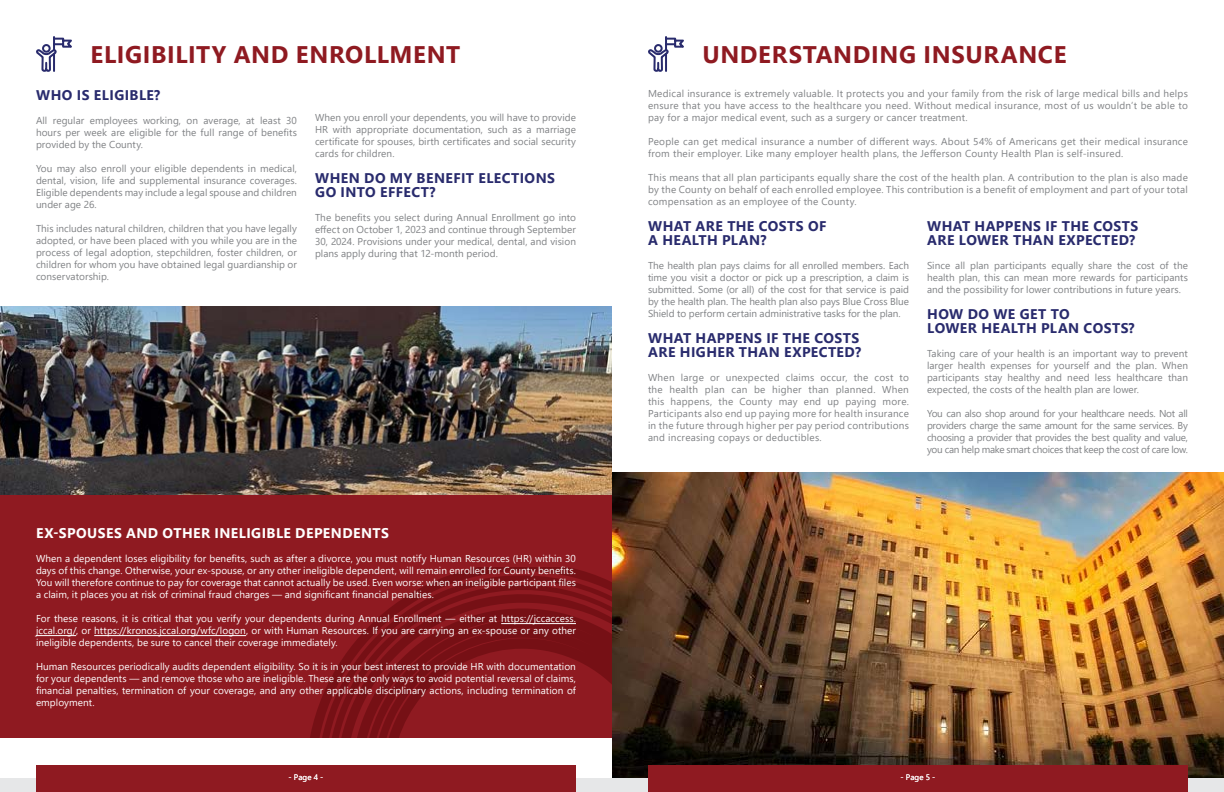
<style>
.page{position:relative;width:1224px;height:792px;background:#fff}
.page>*{position:absolute;margin:0;border:0;box-sizing:border-box;transform-origin:0 0}
.t1{font:700 24px "Segoe UI";letter-spacing:.025em;color:#8f1a21}
.t2{font:700 14px/14px "Segoe UI";letter-spacing:.025em;color:#292b6d}
.t3{font:700 14px "Segoe UI";letter-spacing:.03em;color:#fff}
.t4{font:10px/12px "Segoe UI";letter-spacing:.01em;color:#808285;text-align:justify}
.t5{font:10px/12px "Segoe UI";letter-spacing:.005em;color:#fff;text-align:justify}
.t6{font:8px "Segoe UI";letter-spacing:.015em;color:#fff}
</style>
<div class="page">
<img style="left:0;top:306px;width:612px;height:189px">
<img style="left:612px;top:472px;width:612px;height:306px">
<div style="left:0;top:778px;width:1224px;height:14px;background:#e6e7e8"></div>
<div style="left:36px;top:765px;width:540px;height:27px;background:#8f1a21"></div>
<div style="left:0;top:495px;width:612px;height:243px;background:#8f1a21"></div>
<svg style="left:310px;top:567px;width:302px;height:171px"></svg>
<div style="left:648px;top:765px;width:540px;height:27px;background:#8f1a21"></div>
<hr style="left:501px;top:623px;width:75px;height:1px;background:#fff">
<hr style="left:36px;top:635px;width:40px;height:1px;background:#fff">
<hr style="left:94px;top:635px;width:152px;height:1px;background:#fff">
<svg style="left:36px;top:36px;width:36px;height:36px"></svg>
<svg style="left:648px;top:36px;width:36px;height:36px"></svg>
<h1 class="t1" style="left:90px;top:32px;width:371px">ELIGIBILITY AND ENROLLMENT</h1>
<h2 class="t2" style="left:36px;top:87px;width:126px">WHO IS ELIGIBLE?</h2>
<p class="t4" style="left:36px;top:114px;width:262px">All regular employees working, on average, at least 30 hours per week are eligible for the full range of benefits provided by the County.</p>
<p class="t4" style="left:36px;top:162px;width:262px">You may also enroll your eligible dependents in medical, dental, vision, life and supplemental insurance coverages.<br>Eligible dependents may include a legal spouse and children under age 26.</p>
<p class="t4" style="left:36px;top:222px;width:263px">This includes natural children, children that you have legally adopted, or have been placed with you while you are in the process of legal adoption, stepchildren, foster children, or children for whom you have obtained legal guardianship or conservatorship.</p>
<p class="t4" style="left:315px;top:111px;width:262px">When you enroll your dependents, you will have to provide HR with appropriate documentation, such as a marriage certificate for spouses, birth certificates and social security cards for children.</p>
<h2 class="t2" style="left:315px;top:170px;width:241px">WHEN DO MY BENEFIT ELECTIONS<br>GO INTO EFFECT?</h2>
<p class="t4" style="left:315px;top:211px;width:262px">The benefits you select during Annual Enrollment go into effect on October 1, 2023 and continue through September 30, 2024. Provisions under your medical, dental, and vision plans apply during that 12-month period.</p>
<h2 class="t3" style="left:36px;top:519px;width:354px">EX-SPOUSES AND OTHER INELIGIBLE DEPENDENTS</h2>
<p class="t5" style="left:36px;top:551px;width:541px">When a dependent loses eligibility for benefits, such as after a divorce, you must notify Human Resources (HR) within 30 days of this change. Otherwise, your ex-spouse, or any other ineligible dependent, will remain enrolled for County benefits.<br>You will therefore continue to pay for coverage that cannot actually be used. Even worse: when an ineligible participant files a claim, it places you at risk of criminal fraud charges — and significant financial penalties.</p>
<p class="t5" style="left:36px;top:611px;width:542px">For these reasons, it is critical that you verify your dependents during Annual Enrollment — either at https://jccaccess. jccal.org/, or https://kronos.jccal.org/wfc/logon, or with Human Resources. If you are carrying an ex-spouse or any other ineligible dependents, be sure to cancel their coverage immediately.</p>
<p class="t5" style="left:36px;top:659px;width:541px">Human Resources periodically audits dependent eligibility. So it is in your best interest to provide HR with documentation for your dependents — and remove those who are ineligible. These are the only ways to avoid potential reversal of claims, financial penalties, termination of your coverage, and any other applicable disciplinary actions, including termination of employment.</p>
<p class="t6" style="left:289px;top:769px;width:36px">- Page 4 -</p>
<h1 class="t1" style="left:702px;top:32px;width:366px">UNDERSTANDING INSURANCE</h1>
<p class="t4" style="left:648px;top:87px;width:542px">Medical insurance is extremely valuable. It protects you and your family from the risk of large medical bills and helps ensure that you have access to the healthcare you need. Without medical insurance, most of us wouldn’t be able to pay for a major medical event, such as a surgery or cancer treatment.</p>
<p class="t4" style="left:648px;top:135px;width:542px">People can get medical insurance a number of different ways. About 54% of Americans get their medical insurance from their employer. Like many employer health plans, the Jefferson County Health Plan is self-insured.</p>
<p class="t4" style="left:648px;top:171px;width:541px">This means that all plan participants equally share the cost of the health plan. A contribution to the plan is also made by the County on behalf of each enrolled employee. This contribution is a benefit of employment and part of your total compensation as an employee of the County.</p>
<h2 class="t2" style="left:648px;top:218px;width:180px">WHAT ARE THE COSTS OF<br>A HEALTH PLAN?</h2>
<p class="t4" style="left:648px;top:259px;width:263px">The health plan pays claims for all enrolled members. Each time you visit a doctor or pick up a prescription, a claim is submitted. Some (or all) of the cost for that service is paid by the health plan. The health plan also pays Blue Cross Blue Shield to perform certain administrative tasks for the plan.</p>
<h2 class="t2" style="left:648px;top:330px;width:214px">WHAT HAPPENS IF THE COSTS<br>ARE HIGHER THAN EXPECTED?</h2>
<p class="t4" style="left:648px;top:371px;width:263px">When large or unexpected claims occur, the cost to the health plan can be higher than planned. When this happens, the County may end up paying more.<br>Participants also end up paying more for health insurance in the future through higher per pay period contributions and increasing copays or deductibles.</p>
<h2 class="t2" style="left:927px;top:218px;width:213px">WHAT HAPPENS IF THE COSTS<br>ARE LOWER THAN EXPECTED?</h2>
<p class="t4" style="left:927px;top:259px;width:262px">Since all plan participants equally share the cost of the health plan, this can mean more rewards for participants and the possibility for lower contributions in future years.</p>
<h2 class="t2" style="left:927px;top:306px;width:209px">HOW DO WE GET TO<br>LOWER HEALTH PLAN COSTS?</h2>
<p class="t4" style="left:927px;top:347px;width:263px">Taking care of your health is an important way to prevent larger health expenses for yourself and the plan. When participants stay healthy and need less healthcare than expected, the costs of the health plan are lower.</p>
<p class="t4" style="left:927px;top:407px;width:263px">You can also shop around for your healthcare needs. Not all providers charge the same amount for the same services. By choosing a provider that provides the best quality and value, you can help make smart choices that keep the cost of care low.</p>
<p class="t6" style="left:901px;top:769px;width:36px">- Page 5 -</p>
</div>
